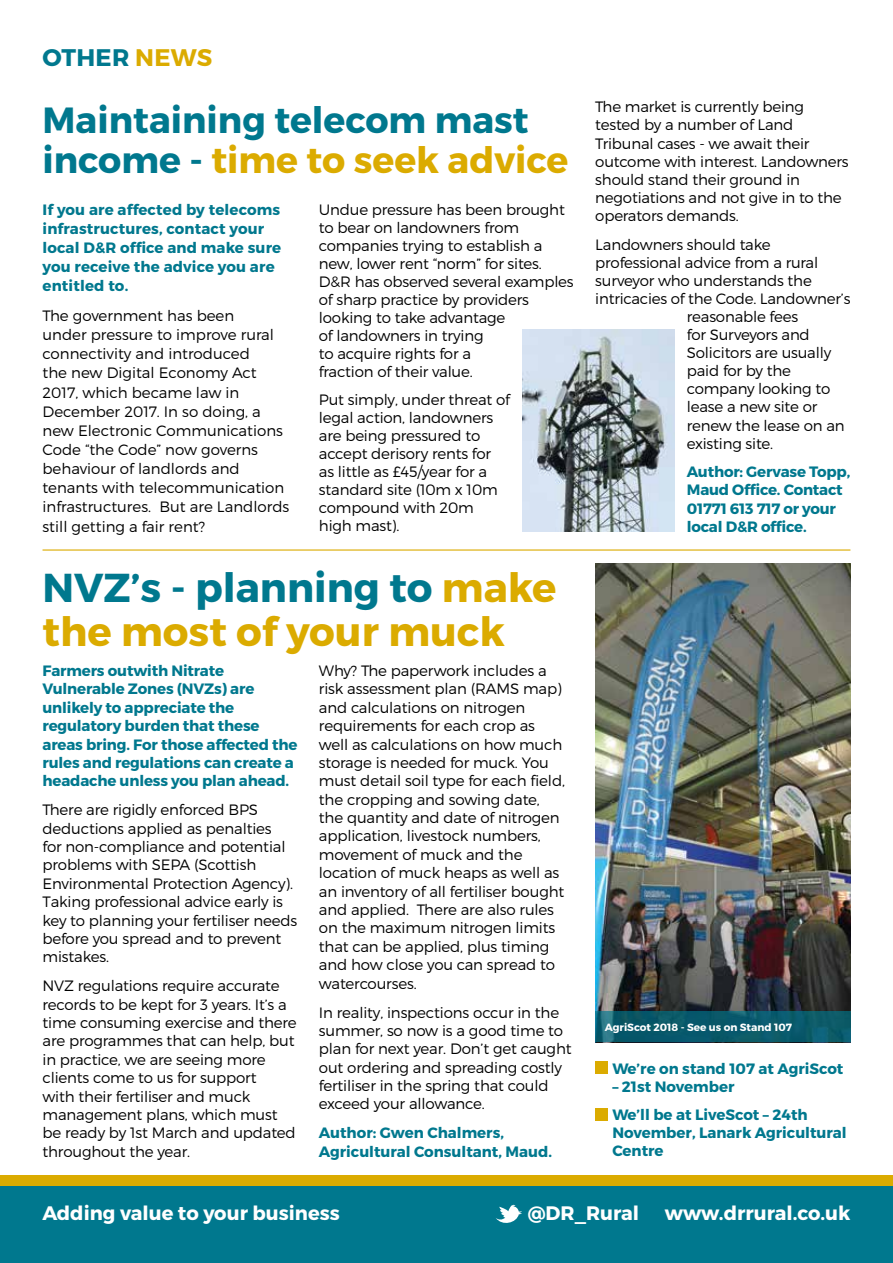
<style>
.page{position:relative;width:893px;height:1263px;background:#fff}
.page>*{position:absolute;margin:0;border:0;box-sizing:border-box;transform-origin:0 0}
.t1{font:700 40.35px/44px "Montserrat";color:#dbab00}
.t2{font:700 36.3px/39.6px "Montserrat";color:#00788e}
.t3{font:700 24px "Montserrat";letter-spacing:.01em;color:#00788e}
.t4{font:700 19.5px "Montserrat";color:#fff}
.t5{font:300 15px/18.3px "Montserrat";letter-spacing:-.01em;color:#000}
.t6{font:700 15px/18.3px "Montserrat";letter-spacing:-.01em;color:#00788e}
.t7{font:700 15px/19.2px "Montserrat";letter-spacing:.01em;color:#00788e}
.t8{font:700 10.5px "Montserrat";color:#fff}
.s1{color:#dbab00}
.s2{color:#00788e}
</style>
<div class="page">
<div style="left:0;top:1185px;width:893px;height:78px;background:#00788e"></div>
<div style="left:0;top:1175px;width:893px;height:10px;background:#dbab00"></div>
<svg style="left:496px;top:1205px;width:26px;height:18px"></svg>
<hr style="left:43px;top:549px;width:807px;height:2px;background:#dbab00">
<img style="left:523px;top:330px;width:151px;height:201px">
<img style="left:595px;top:563px;width:255px;height:448px">
<svg style="left:595px;top:1011px;width:255px;height:31px;fill:#09596a"></svg>
<div style="left:595px;top:1062px;width:13px;height:12px;background:#dbab00"></div>
<div style="left:595px;top:1108px;width:13px;height:13px;background:#dbab00"></div>
<h3 class="t3" style="left:43px;top:42px;width:171px">OTHER <span class="s1">NEWS</span></h3>
<h2 class="t2" style="left:43px;top:101px;width:527px">Maintaining telecom mast income - <span class="s1">time to seek advice</span></h2>
<p class="t7" style="left:43px;top:200px;width:240px">If you are affected by telecoms infrastructures, contact your local D&amp;R office and make sure you receive the advice you are entitled to.</p>
<p class="t5" style="left:43px;top:306px;width:248px;line-height:19.2px">The government has been<br>under pressure to improve rural connectivity and introduced<br>the new Digital Economy Act<br>2017, which became law in<br>December 2017. In so doing, a new Electronic Communications<br>Code “the Code” now governs behaviour of landlords and tenants with telecommunication infrastructures. But are Landlords still getting a fair rent?</p>
<p class="t5" style="left:319px;top:200px;width:256px">Undue pressure has been brought to bear on landowners from companies trying to establish a new, lower rent “norm” for sites.<br>D&amp;R has observed several examples of sharp practice by providers looking to take advantage<br>of landowners in trying<br>to acquire rights for a<br>fraction of their value.</p>
<p class="t5" style="left:319px;top:391px;width:193px">Put simply, under threat of legal action, landowners are being pressured to accept derisory rents for as little as £45/year for a standard site (10m x 10m compound with 20m high mast).</p>
<h1 class="t1" style="left:43px;top:566px;width:515px"><span class="s2">NVZ’s - planning to</span> make the most of your muck</h1>
<p class="t6" style="left:43px;top:662px;width:257px">Farmers outwith Nitrate<br>Vulnerable Zones (NVZs) are unlikely to appreciate the regulatory burden that these areas bring. For those affected the rules and regulations can create a headache unless you plan ahead.</p>
<p class="t5" style="left:43px;top:800px;width:256px">There are rigidly enforced BPS deductions applied as penalties<br>for non-compliance and potential problems with SEPA (Scottish<br>Environmental Protection Agency).<br>Taking professional advice early is key to planning your fertiliser needs before you spread and to prevent mistakes.</p>
<p class="t5" style="left:43px;top:976px;width:256px">NVZ regulations require accurate records to be kept for 3 years. It’s a time consuming exercise and there are programmes that can help, but in practice, we are seeing more clients come to us for support<br>with their fertiliser and muck management plans, which must be ready by 1st March and updated throughout the year.</p>
<p class="t5" style="left:319px;top:661px;width:248px">Why? The paperwork includes a risk assessment plan (RAMS map) and calculations on nitrogen requirements for each crop as well as calculations on how much storage is needed for muck. You must detail soil type for each field, the cropping and sowing date, the quantity and date of nitrogen application, livestock numbers, movement of muck and the location of muck heaps as well as an inventory of all fertiliser bought and applied. There are also rules on the maximum nitrogen limits that can be applied, plus timing and how close you can spread to watercourses.</p>
<p class="t5" style="left:319px;top:1003px;width:254px">In reality, inspections occur in the summer, so now is a good time to plan for next year. Don’t get caught out ordering and spreading costly fertiliser in the spring that could exceed your allowance.</p>
<p class="t6" style="left:319px;top:1124px;width:235px">Author: Gwen Chalmers,<br>Agricultural Consultant, Maud.</p>
<p class="t5" style="left:595px;top:98px;width:255px">The market is currently being tested by a number of Land<br>Tribunal cases - we await their outcome with interest. Landowners should stand their ground in negotiations and not give in to the operators demands.</p>
<p class="t5" style="left:595px;top:235px;width:177px">Landowners should take</p>
<p class="t5" style="left:595px;top:253px;width:224px">professional advice from a rural</p>
<p class="t5" style="left:595px;top:271px;width:218px">surveyor who understands the</p>
<p class="t5" style="left:595px;top:289px;width:257px">intricacies of the Code. Landowner’s</p>
<p class="t5" style="left:687px;top:307px;width:113px">reasonable fees</p>
<p class="t5" style="left:687px;top:325px;width:124px">for Surveyors and</p>
<p class="t5" style="left:687px;top:343px;width:146px">Solicitors are usually</p>
<p class="t5" style="left:687px;top:361px;width:106px">paid for by the</p>
<p class="t5" style="left:687px;top:380px;width:145px">company looking to</p>
<p class="t5" style="left:687px;top:398px;width:132px">lease a new site or</p>
<p class="t5" style="left:687px;top:416px;width:159px">renew the lease on an</p>
<p class="t5" style="left:687px;top:434px;width:88px">existing site.</p>
<p class="t6" style="left:687px;top:463px;width:165px">Author: Gervase Topp,<br>Maud Office. Contact<br>01771 613 717 or your local D&amp;R office.</p>
<p class="t8" style="left:605px;top:1020px;width:189px">AgriScot 2018 - See us on Stand 107</p>
<p class="t6" style="left:612px;top:1059px;width:233px">We’re on stand 107 at AgriScot</p>
<p class="t6" style="left:612px;top:1072px;width:197px;line-height:28.7px">– 21st November<br>We’ll be at LiveScot – 24th</p>
<p class="t6" style="left:612px;top:1124px;width:236px">November, Lanark Agricultural<br>Centre</p>
<h3 class="t4" style="left:42px;top:1201px;width:299px">Adding value to your business</h3>
<h3 class="t4" style="left:528px;top:1201px;width:113px">@DR_Rural</h3>
<h3 class="t4" style="left:665px;top:1201px;width:187px">www.drrural.co.uk</h3>
</div>
